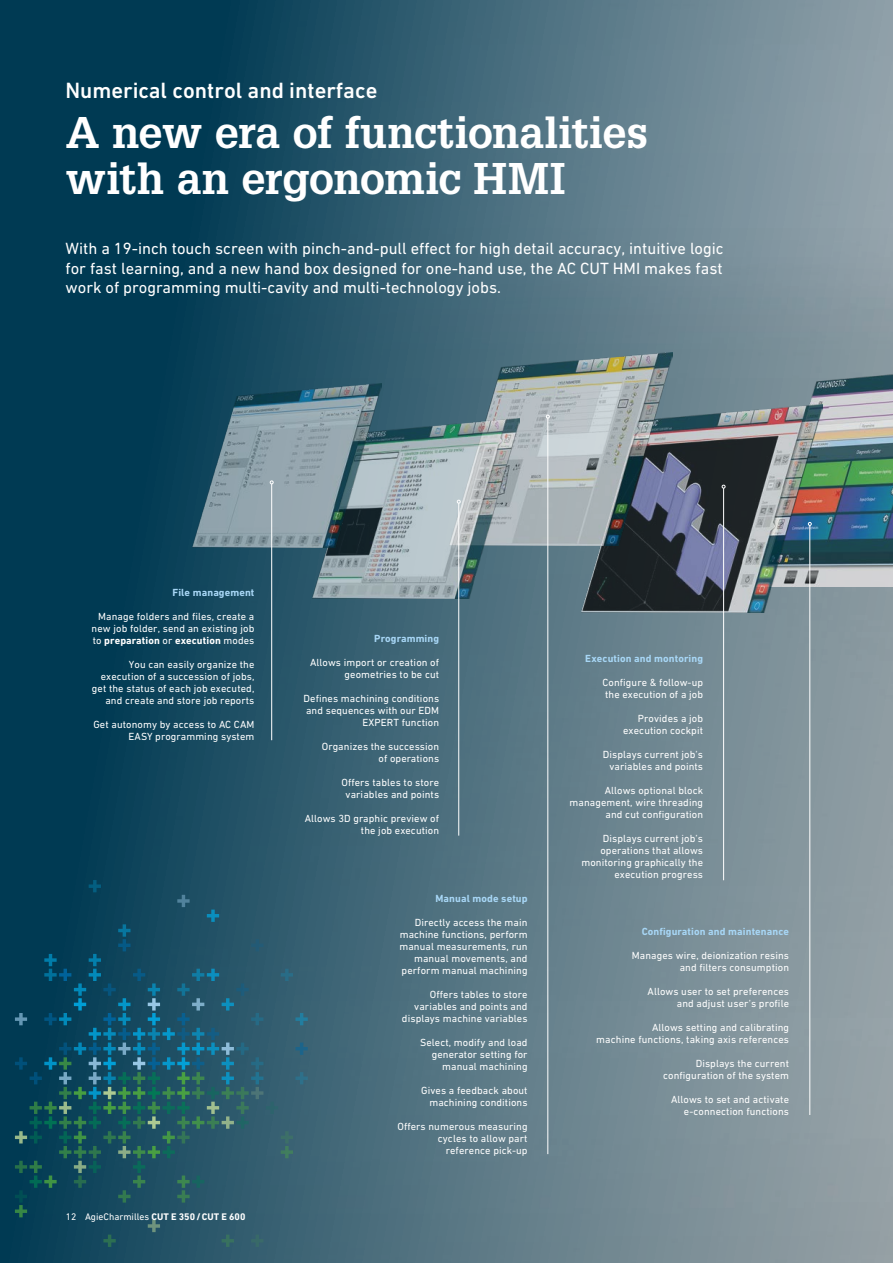
<style>
.page{position:relative;width:893px;height:1263px;background:#fff}
.page>*{position:absolute;margin:0;border:0;box-sizing:border-box;transform-origin:0 0}
.t1{font:700 43.35px/45.2px "Glypha LT Pro";letter-spacing:-.005em;color:#fff}
.t2{font:500 22.5px "DIN Next W1 G";color:#fff}
.t3{font:16.5px/19.5px "DIN Next W1 G";color:#fff;text-align:justify}
.t4{font:10.5px/12px "DIN Next W1 G";letter-spacing:.01em;color:#fff;text-align:right}
.t5{font:700 10.5px "DIN Next W1 G";letter-spacing:.01em;color:#a7d6f5}
.t6{font:9.75px "DIN Next W1 G";color:#fff}
.s1{font-weight:700}
</style>
<div class="page">
<img style="left:0;top:0;width:893px;height:1263px">
<img style="left:757px;top:363px;width:136px;height:224px">
<img style="left:582px;top:404px;width:240px;height:209px">
<img style="left:449px;top:352px;width:223px;height:193px">
<img style="left:312px;top:419px;width:207px;height:179px">
<img style="left:192px;top:383px;width:190px;height:165px">
<svg style="left:15px;top:880px;width:293px;height:367px;background:#1d5265"></svg>
<hr style="left:809px;top:525px;width:1px;height:590px;background:#fff">
<svg style="left:808px;top:522px;width:4px;height:4px"></svg>
<hr style="left:271px;top:484px;width:1px;height:256px;background:#fff">
<svg style="left:270px;top:480px;width:4px;height:4px"></svg>
<hr style="left:458px;top:503px;width:1px;height:333px;background:#fff">
<svg style="left:457px;top:500px;width:4px;height:3px"></svg>
<hr style="left:547px;top:418px;width:1px;height:736px;background:#fff">
<svg style="left:546px;top:415px;width:4px;height:3px"></svg>
<hr style="left:723px;top:488px;width:1px;height:392px;background:#fff">
<h2 class="t2" style="left:66px;top:77px;width:313px">Numerical control and interface</h2>
<h1 class="t1" style="left:66px;top:109px;width:584px">A new era of functionalities with an ergonomic HMI</h1>
<p class="t3" style="left:66px;top:239px;width:660px">With a 19-inch touch screen with pinch-and-pull effect for high detail accuracy, intuitive logic for fast learning, and a new hand box designed for one-hand use, the AC CUT HMI makes fast work of programming multi-cavity and multi-technology jobs.</p>
<p class="t5" style="left:172px;top:586px;width:83px">File management</p>
<p class="t4" style="left:92px;top:610px;width:164px;text-align:justify;text-indent:6px">Manage folders and files, create a new job folder, send an existing job to <span class="s1">preparation</span> or <span class="s1">execution</span> modes</p>
<p class="t4" style="left:92px;top:658px;width:164px">You can easily organize the execution of a succession of jobs, get the status of each job executed, and create and store job reports</p>
<p class="t4" style="left:93px;top:718px;width:163px">Get autonomy by access to AC CAM<br>EASY programming system</p>
<p class="t6" style="left:66px;top:1211px;width:181px">12 AgieCharmilles <span class="s1">CUT E 350/CUT E 600</span></p>
<p class="t5" style="left:374px;top:633px;width:66px">Programming</p>
<p class="t4" style="left:310px;top:657px;width:131px">Allows import or creation of geometries to be cut</p>
<p class="t4" style="left:304px;top:693px;width:137px">Defines machining conditions and sequences with our EDM<br>EXPERT function</p>
<p class="t4" style="left:322px;top:741px;width:119px">Organizes the succession of operations</p>
<p class="t4" style="left:341px;top:777px;width:99px;text-align:center">Offers tables to store variables and points</p>
<p class="t4" style="left:305px;top:813px;width:136px">Allows 3D graphic preview of the job execution</p>
<p class="t5" style="left:435px;top:892px;width:94px">Manual mode setup</p>
<p class="t4" style="left:399px;top:916px;width:130px">Directly access the main machine functions, perform manual measurements, run manual movements, and perform manual machining</p>
<p class="t4" style="left:402px;top:988px;width:127px">Offers tables to store variables and points and displays machine variables</p>
<p class="t4" style="left:420px;top:1036px;width:109px">Select, modify and load generator setting for manual machining</p>
<p class="t4" style="left:421px;top:1084px;width:108px">Gives a feedback about machining conditions</p>
<p class="t4" style="left:397px;top:1120px;width:132px">Offers numerous measuring cycles to allow part reference pick-up</p>
<p class="t5" style="left:585px;top:652px;width:119px">Execution and montoring</p>
<p class="t4" style="left:602px;top:676px;width:102px;text-align:left">Configure &amp; follow-up the execution of a job</p>
<p class="t4" style="left:623px;top:712px;width:81px">Provides a job execution cockpit</p>
<p class="t4" style="left:603px;top:748px;width:102px">Displays current job’s variables and points</p>
<p class="t4" style="left:569px;top:784px;width:135px">Allows optional block management, wire threading and cut configuration</p>
<p class="t4" style="left:581px;top:832px;width:123px">Displays current job’s operations that allows monitoring graphically the execution progress</p>
<p class="t5" style="left:642px;top:925px;width:149px">Configuration and maintenance</p>
<p class="t4" style="left:632px;top:949px;width:159px">Manages wire, deionization resins and filters consumption</p>
<p class="t4" style="left:648px;top:985px;width:143px">Allows user to set preferences and adjust user’s profile</p>
<p class="t4" style="left:596px;top:1021px;width:194px">Allows setting and calibrating<br>machine functions, taking axis references</p>
<p class="t4" style="left:663px;top:1057px;width:127px">Displays the current configuration of the system</p>
<p class="t4" style="left:671px;top:1093px;width:119px">Allows to set and activate e-connection functions</p>
</div>
